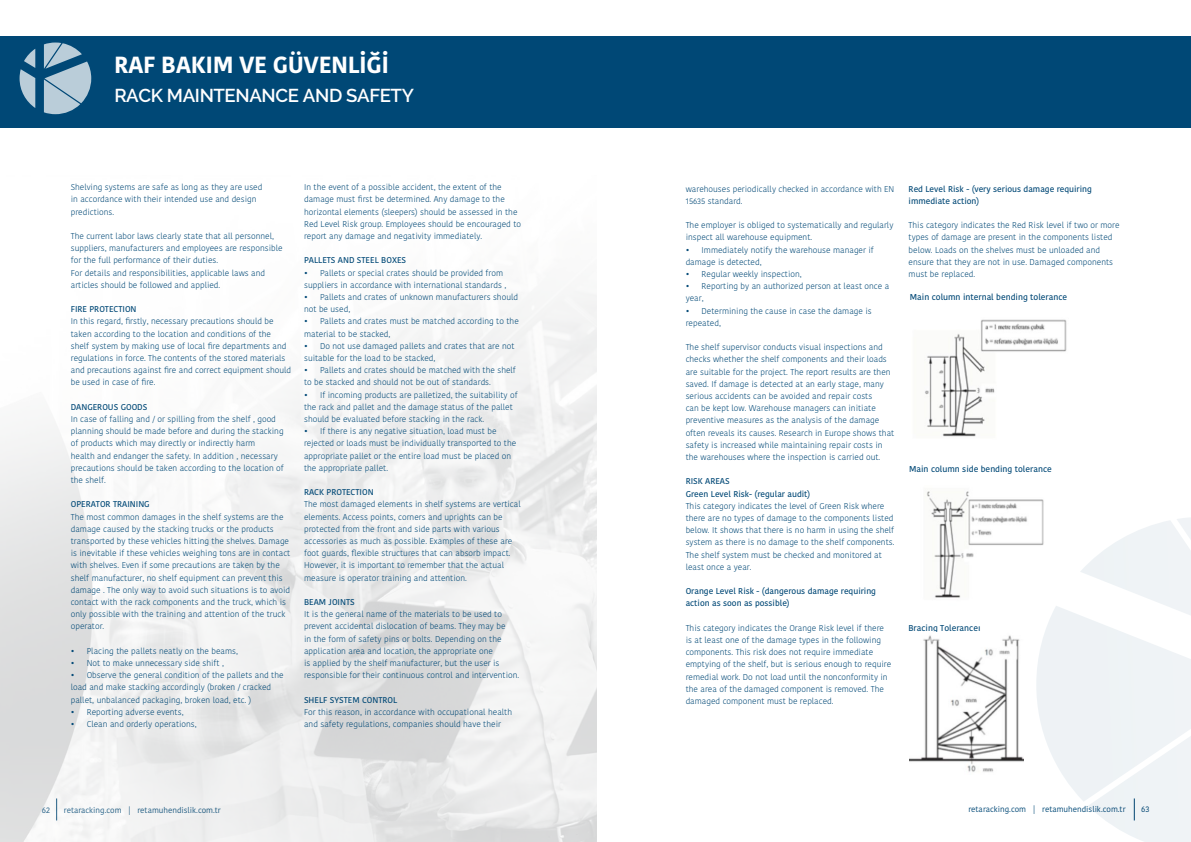
<style>
.page{position:relative;width:1191px;height:842px;background:#fff}
.page>*{position:absolute;margin:0;border:0;box-sizing:border-box;transform-origin:0 0}
.t1{font:700 23.3px "Kohinoor Bangla";letter-spacing:-.02em;color:#fff}
.t2{font:600 18.6px "Raleway";letter-spacing:-.02em;color:#fff}
.t3{font:500 8.5px "Kohinoor Bangla";color:#004876}
.t4{font:300 8.4px/12.2px "Kohinoor Bangla";color:#004876}
.t5{font:500 8.4px/12.2px "Kohinoor Bangla";color:#004876}
.t6{font:500 8.4px/12.2px "Kohinoor Devanagari";color:#004876}
.t7{font:8.4px "Kohinoor Bangla";color:#004876}
.t8{font:8px "Kohinoor Bangla";color:#004876}
</style>
<div class="page">
<img style="left:0;top:291px;width:596px;height:551px">
<div style="left:0;top:37px;width:1191px;height:91px;background:#004876"></div>
<svg style="left:20px;top:49px;width:15px;height:59px"></svg>
<svg style="left:44px;top:43px;width:47px;height:71px"></svg>
<img style="left:925px;top:319px;width:142px;height:118px">
<img style="left:926px;top:491px;width:118px;height:107px">
<img style="left:910px;top:635px;width:113px;height:137px">
<div style="left:1023px;top:517px;width:168px;height:325px;background:#fff"></div>
<svg style="left:1036px;top:517px;width:155px;height:325px"></svg>
<h1 class="t1" style="left:114px;top:44px;width:276px">RAF BAKIM VE GÜVENLİĞİ</h1>
<h2 class="t2" style="left:114px;top:84px;width:301px">RACK MAINTENANCE AND SAFETY</h2>
<p class="t4" style="left:71px;top:181px;width:193px">Shelving systems are safe as long as they are used in accordance with their intended use and design predictions.</p>
<p class="t4" style="left:71px;top:230px;width:213px">The current labor laws clearly state that all personnel, suppliers, manufacturers and employees are responsible for the full performance of their duties.<br>For details and responsibilities, applicable laws and articles should be followed and applied.</p>
<p class="t5" style="left:71px;top:303px;width:67px">FIRE PROTECTION</p>
<p class="t4" style="left:71px;top:315px;width:222px">In this regard, firstly, necessary precautions should be taken according to the location and conditions of the shelf system by making use of local fire departments and regulations in force. The contents of the stored materials and precautions against fire and correct equipment should be used in case of fire.</p>
<p class="t5" style="left:71px;top:401px;width:78px">DANGEROUS GOODS</p>
<p class="t4" style="left:71px;top:413px;width:214px">In case of falling and / or spilling from the shelf , good planning should be made before and during the stacking of products which may directly or indirectly harm<br>health and endanger the safety. In addition , necessary precautions should be taken according to the location of the shelf.</p>
<p class="t5" style="left:71px;top:498px;width:80px">OPERATOR TRAINING</p>
<p class="t4" style="left:71px;top:510px;width:221px">The most common damages in the shelf systems are the damage caused by the stacking trucks or the products transported by these vehicles hitting the shelves. Damage is inevitable if these vehicles weighing tons are in contact with shelves. Even if some precautions are taken by the shelf manufacturer, no shelf equipment can prevent this damage . The only way to avoid such situations is to avoid contact with the rack components and the truck, which is only possible with the training and attention of the truck operator.</p>
<p class="t4" style="left:71px;top:645px;width:169px">• Placing the pallets neatly on the beams,</p>
<p class="t4" style="left:71px;top:657px;width:155px">• Not to make unnecessary side shift ,</p>
<p class="t4" style="left:71px;top:669px;width:214px">• Observe the general condition of the pallets and the load and make stacking accordingly (broken / cracked pallet, unbalanced packaging, broken load, etc. )</p>
<p class="t4" style="left:71px;top:706px;width:114px">• Reporting adverse events,</p>
<p class="t4" style="left:71px;top:718px;width:127px">• Clean and orderly operations,</p>
<p class="t4" style="left:304px;top:181px;width:218px">In the event of a possible accident, the extent of the damage must first be determined. Any damage to the horizontal elements (sleepers) should be assessed in the Red Level Risk group. Employees should be encouraged to report any damage and negativity immediately.</p>
<p class="t5" style="left:304px;top:254px;width:104px">PALLETS AND STEEL BOXES</p>
<p class="t4" style="left:304px;top:266px;width:204px">• Pallets or special crates should be provided from suppliers in accordance with international standards ,</p>
<p class="t4" style="left:304px;top:291px;width:215px">• Pallets and crates of unknown manufacturers should not be used,</p>
<p class="t4" style="left:304px;top:315px;width:216px">• Pallets and crates must be matched according to the material to be stacked,</p>
<p class="t4" style="left:304px;top:340px;width:212px">• Do not use damaged pallets and crates that are not suitable for the load to be stacked,</p>
<p class="t4" style="left:304px;top:364px;width:213px">• Pallets and crates should be matched with the shelf to be stacked and should not be out of standards.</p>
<p class="t4" style="left:304px;top:388px;width:215px">• If incoming products are palletized, the suitability of the rack and pallet and the damage status of the pallet should be evaluated before stacking in the rack.</p>
<p class="t4" style="left:304px;top:425px;width:214px">• If there is any negative situation, load must be rejected or loads must be individually transported to the appropriate pallet or the entire load must be placed on the appropriate pallet.</p>
<p class="t5" style="left:304px;top:486px;width:71px">RACK PROTECTION</p>
<p class="t4" style="left:304px;top:498px;width:218px">The most damaged elements in shelf systems are vertical elements. Access points, corners and uprights can be protected from the front and side parts with various accessories as much as possible. Examples of these are foot guards, flexible structures that can absorb impact.<br>However, it is important to remember that the actual measure is operator training and attention.</p>
<p class="t5" style="left:304px;top:596px;width:52px">BEAM JOINTS</p>
<p class="t4" style="left:304px;top:608px;width:217px">It is the general name of the materials to be used to prevent accidental dislocation of beams. They may be<br>in the form of safety pins or bolts. Depending on the application area and location, the appropriate one<br>is applied by the shelf manufacturer, but the user is responsible for their continuous control and intervention.</p>
<p class="t5" style="left:304px;top:693px;width:95px">SHELF SYSTEM CONTROL</p>
<p class="t4" style="left:304px;top:705px;width:210px">For this reason, in accordance with occupational health and safety regulations, companies should have their</p>
<p class="t4" style="left:685px;top:182px;width:210px">warehouses periodically checked in accordance with EN<br>15635 standard.</p>
<p class="t4" style="left:685px;top:219px;width:209px">The employer is obliged to systematically and regularly inspect all warehouse equipment.</p>
<p class="t4" style="left:685px;top:243px;width:190px">• Immediately notify the warehouse manager if damage is detected,</p>
<p class="t4" style="left:685px;top:268px;width:117px">• Regular weekly inspection,</p>
<p class="t4" style="left:685px;top:280px;width:205px">• Reporting by an authorized person at least once a year,</p>
<p class="t4" style="left:685px;top:304px;width:188px">• Determining the cause in case the damage is repeated,</p>
<p class="t4" style="left:685px;top:341px;width:210px">The shelf supervisor conducts visual inspections and checks whether the shelf components and their loads are suitable for the project. The report results are then saved. If damage is detected at an early stage, many serious accidents can be avoided and repair costs<br>can be kept low. Warehouse managers can initiate preventive measures as the analysis of the damage often reveals its causes. Research in Europe shows that safety is increased while maintaining repair costs in the warehouses where the inspection is carried out.</p>
<p class="t5" style="left:685px;top:475px;width:126px">RISK AREAS<br>Green Level Risk- (regular audit)</p>
<p class="t4" style="left:685px;top:500px;width:210px">This category indicates the level of Green Risk where there are no types of damage to the components listed below. It shows that there is no harm in using the shelf system as there is no damage to the shelf components.<br>The shelf system must be checked and monitored at least once a year.</p>
<p class="t5" style="left:685px;top:585px;width:192px">Orange Level Risk - (dangerous damage requiring action as soon as possible)</p>
<p class="t4" style="left:685px;top:622px;width:207px">This category indicates the Orange Risk level if there is at least one of the damage types in the following components. This risk does not require immediate emptying of the shelf, but is serious enough to require remedial work. Do not load until the nonconformity in the area of the damaged component is removed. The damaged component must be replaced.</p>
<p class="t6" style="left:908px;top:183px;width:185px">Red Level Risk - (very serious damage requiring immediate action)</p>
<p class="t4" style="left:908px;top:219px;width:212px">This category indicates the Red Risk level if two or more types of damage are present in the components listed below. Loads on the shelves must be unloaded and ensure that they are not in use. Damaged components must be replaced.</p>
<p class="t3" style="left:910px;top:290px;width:159px">Main column internal bending tolerance</p>
<p class="t3" style="left:909px;top:462px;width:144px">Main column side bending tolerance</p>
<p class="t3" style="left:908px;top:621px;width:74px">Bracing Toleranceı</p>
<p class="t7" style="left:42px;top:804px;width:10px">62</p>
<p class="t8" style="left:64px;top:804px;width:159px">retaracking.com | retamuhendislik.com.tr</p>
<p class="t8" style="left:968px;top:803px;width:159px">retaracking.com | retamuhendislik.com.tr</p>
<p class="t7" style="left:1141px;top:802px;width:10px">63</p>
</div>
